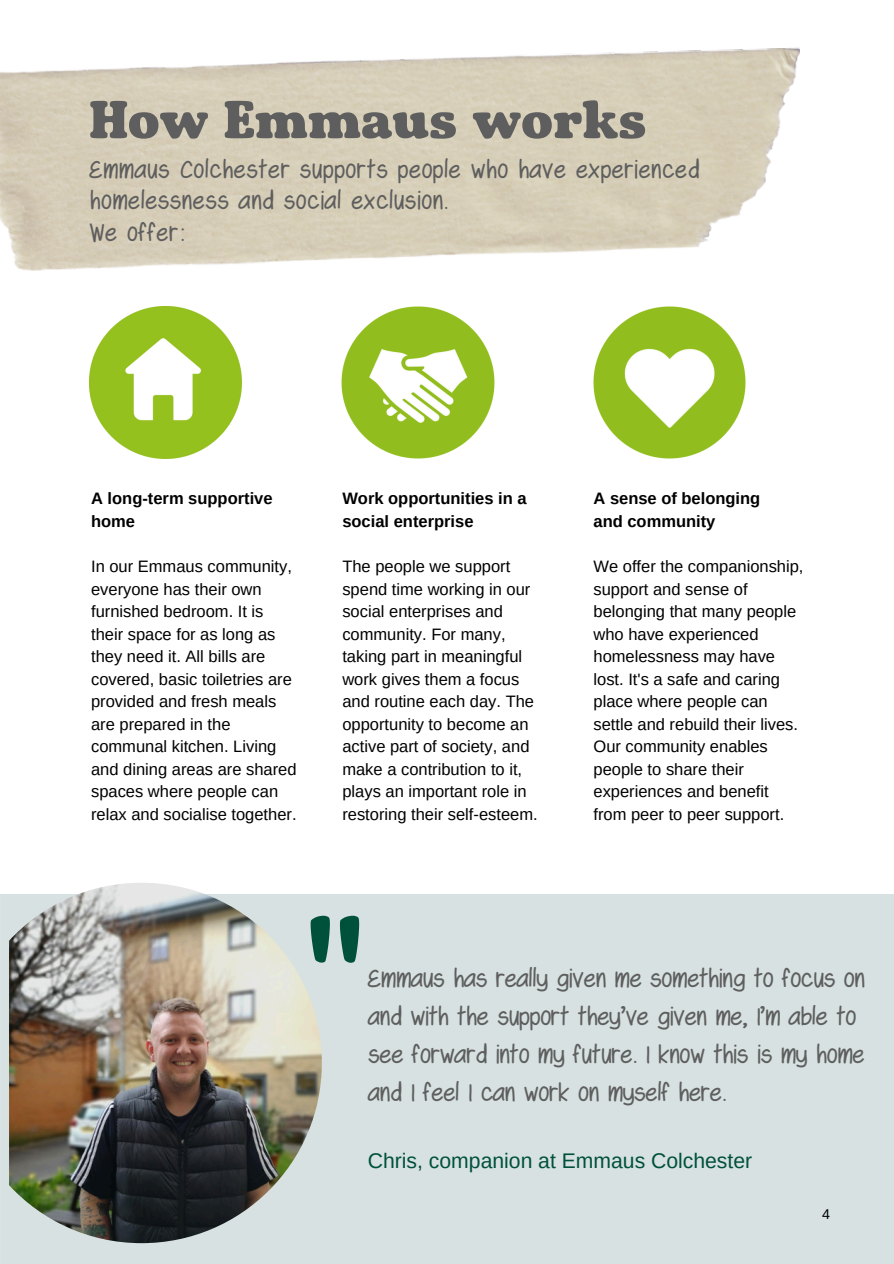
<style>
.page{position:relative;width:894px;height:1264px;background:#fff}
.page>*{position:absolute;margin:0;border:0;box-sizing:border-box;transform-origin:0 0}
.t1{font:146.25px "Emmaus Yeast";color:#00513b}
.t2{font:54px "Emmaus Yeast";color:#5e5e5e}
.t3{font:27.3px/38.1px "Swagger";letter-spacing:.02em;color:#5e5e5e}
.t4{font:27px/31.5px "Swagger";letter-spacing:.05em;color:#5e5e5e}
.t5{font:21.15px "Arimo";color:#00513b}
.t6{font:16.5px/22.5px "Arimo";color:#000}
.t7{font:700 16.5px/22.5px "Arimo";color:#000}
.t8{font:14.25px "Arimo";color:#000}
</style>
<div class="page">
<div style="left:0;top:894px;width:893px;height:369px;background:#d7e1e1"></div>
<img style="left:89px;top:306px;width:152px;height:152px">
<img style="left:341px;top:306px;width:154px;height:153px">
<img style="left:593px;top:306px;width:153px;height:153px">
<img style="left:9px;top:883px;width:313px;height:359px">
<p class="t2" style="left:89px;top:87px;width:558px">How Emmaus works</p>
<p class="t4" style="left:89px;top:154px;width:610px">Emmaus Colchester supports people who have experienced homelessness and social exclusion.<br>We offer:</p>
<h2 class="t7" style="left:91px;top:487px;width:183px">A long-term supportive home</h2>
<p class="t6" style="left:91px;top:555px;width:207px">In our Emmaus community, everyone has their own furnished bedroom. It is their space for as long as they need it. All bills are covered, basic toiletries are provided and fresh meals are prepared in the communal kitchen. Living and dining areas are shared spaces where people can relax and socialise together.</p>
<p class="t7" style="left:342px;top:487px;width:186px">Work opportunities in a social enterprise</p>
<p class="t6" style="left:342px;top:555px;width:189px">The people we support spend time working in our social enterprises and community. For many,</p>
<h4 class="t6" style="left:342px;top:645px;width:197px">taking part in meaningful work gives them a focus and routine each day. The opportunity to become an active part of society, and make a contribution to it, plays an important role in restoring their self-esteem.</h4>
<h4 class="t7" style="left:593px;top:487px;width:168px">A sense of belonging and community</h4>
<p class="t6" style="left:593px;top:555px;width:211px">We offer the companionship, support and sense of belonging that many people who have experienced homelessness may have lost. It's a safe and caring place where people can settle and rebuild their lives.<br>Our community enables people to share their experiences and benefit</p>
<p class="t6" style="left:593px;top:802px;width:192px">from peer to peer support.</p>
<p class="t1" style="left:296px;top:886px;width:79px">"</p>
<h4 class="t3" style="left:368px;top:959px;width:497px">Emmaus has really given me something to focus on and with the support they’ve given me, I’m able to see forward into my future. I know this is my home and I feel I can work on myself here.</h4>
<p class="t5" style="left:368px;top:1148px;width:386px">Chris, companion at Emmaus Colchester</p>
<p class="t8" style="left:822px;top:1205px;width:9px">4</p>
</div>
